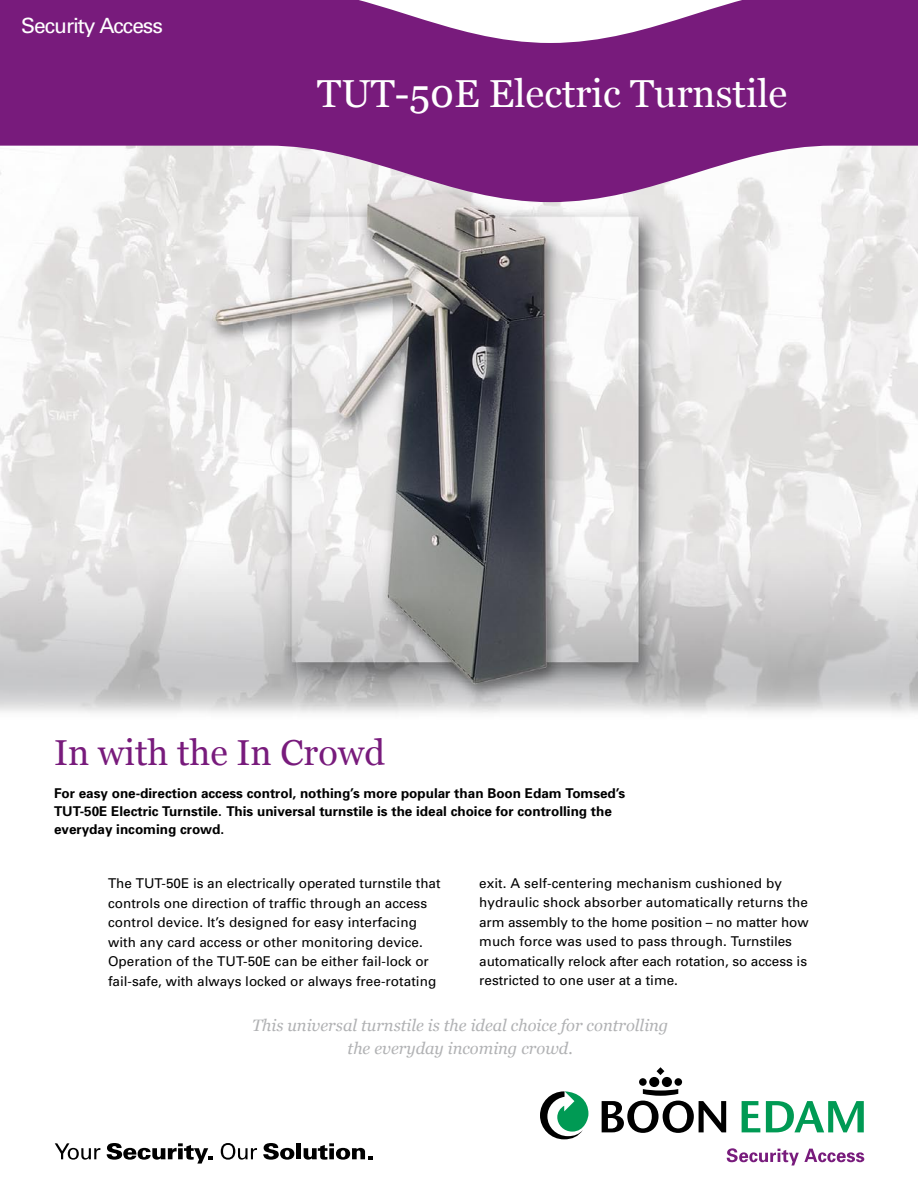
<style>
.page{position:relative;width:918px;height:1188px;background:#fff}
.page>*{position:absolute;margin:0;border:0;box-sizing:border-box;transform-origin:0 0}
.t1{font:39px "Georgia";color:#fff}
.t2{font:36px "Georgia";color:#781b7c}
.t3{font:21px "Univers";letter-spacing:-.05em;color:#fff}
.t4{font:italic 16.5px/22.5px "Georgia";color:#b1b2b4;text-align:center}
.t5{font:13.5px/19.5px "Univers";letter-spacing:.005em;color:#000}
.t6{font:700 13.5px/18px "Univers";color:#000}
</style>
<div class="page">
<img style="left:0;top:202px;width:918px;height:512px">
<svg style="left:0;top:0;width:918px;height:202px;fill:#781b7c"></svg>
<svg style="left:55px;top:1143px;width:45px;height:17px"></svg>
<svg style="left:107px;top:1143px;width:106px;height:21px"></svg>
<svg style="left:221px;top:1143px;width:36px;height:17px"></svg>
<svg style="left:263px;top:1143px;width:31px;height:17px"></svg>
<div style="left:296px;top:1143px;width:5px;height:16px;background:#000"></div>
<svg style="left:304px;top:1143px;width:68px;height:17px"></svg>
<svg style="left:742px;top:1101px;width:18px;height:31px"></svg>
<svg style="left:766px;top:1101px;width:98px;height:31px"></svg>
<svg style="left:540px;top:1091px;width:48px;height:48px"></svg>
<div style="left:649px;top:1077px;width:10px;height:10px;background:#000;border-radius:50%"></div>
<div style="left:639px;top:1078px;width:8px;height:8px;background:#000;border-radius:50%"></div>
<div style="left:662px;top:1077px;width:10px;height:10px;background:#000;border-radius:50%"></div>
<div style="left:675px;top:1078px;width:7px;height:8px;background:#000;border-radius:50%"></div>
<svg style="left:657px;top:1067px;width:7px;height:8px"></svg>
<svg style="left:602px;top:1089px;width:124px;height:44px"></svg>
<svg style="left:727px;top:1148px;width:137px;height:18px"></svg>
<h3 class="t3" style="left:21px;top:13px;width:143px">Security Access</h3>
<h1 class="t1" style="left:317px;top:72px;width:472px">TUT-50E Electric Turnstile</h1>
<h2 class="t2" style="left:54px;top:732px;width:333px">In with the In Crowd</h2>
<p class="t6" style="left:54px;top:784px;width:573px">For easy one-direction access control, nothing’s more popular than Boon Edam Tomsed’s<br>TUT-50E Electric Turnstile. This universal turnstile is the ideal choice for controlling the everyday incoming crowd.</p>
<p class="t5" style="left:108px;top:873px;width:334px">The TUT-50E is an electrically operated turnstile that controls one direction of traffic through an access control device. It’s designed for easy interfacing with any card access or other monitoring device.<br>Operation of the TUT-50E can be either fail-lock or fail-safe, with always locked or always free-rotating</p>
<p class="t5" style="left:479px;top:873px;width:331px">exit. A self-centering mechanism cushioned by hydraulic shock absorber automatically returns the arm assembly to the home position – no matter how much force was used to pass through. Turnstiles automatically relock after each rotation, so access is restricted to one user at a time.</p>
<p class="t4" style="left:252px;top:1014px;width:418px">This universal turnstile is the ideal choice for controlling the everyday incoming crowd.</p>
</div>
